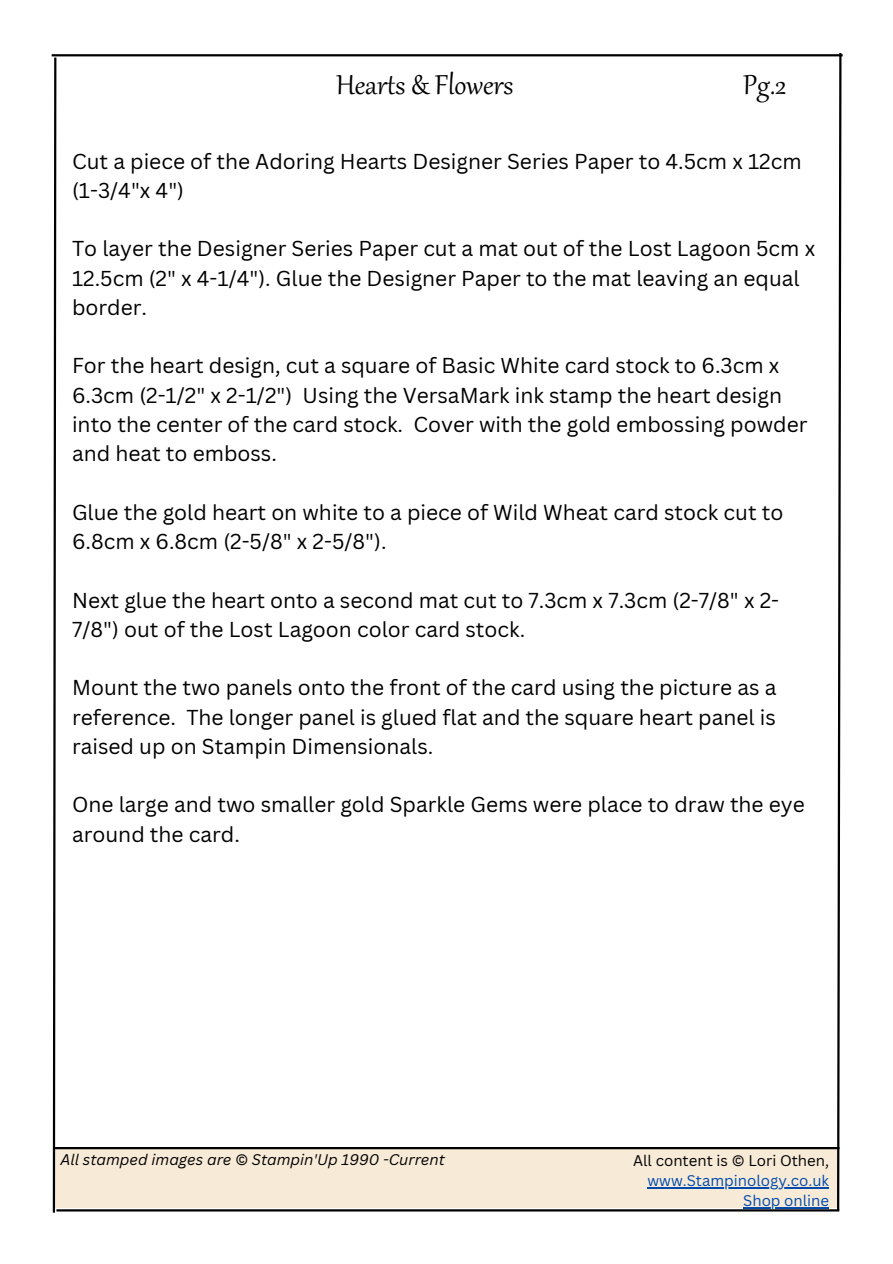
<style>
.page{position:relative;width:893px;height:1264px;background:#fff}
.page>*{position:absolute;margin:0;border:0;box-sizing:border-box;transform-origin:0 0}
.t1{font:33.75px "Gabriola";color:#000}
.t2{font:21px/29.2px "Canva Sans";color:#000}
.t3{font:italic 15px "Canva Sans";color:#000}
.t4{font:15px "Canva Sans";color:#004aad}
.t5{font:15px "Canva Sans";color:#000}
</style>
<div class="page">
<div style="left:55px;top:1149px;width:782px;height:58px;background:#f7ead7"></div>
<svg style="left:52px;top:56px;width:6px;height:1157px"></svg>
<hr style="left:52px;top:54px;width:790px;height:2px;background:#000">
<hr style="left:56px;top:1209px;width:783px;height:2px;background:#000">
<svg style="left:835px;top:53px;width:7px;height:1159px"></svg>
<hr style="left:55px;top:1146px;width:784px;height:3px;background:#000">
<hr style="left:647px;top:1187px;width:182px;height:1px;background:#004aad">
<hr style="left:743px;top:1207px;width:86px;height:1px;background:#004aad">
<h2 class="t1" style="left:336px;top:71px;width:179px">Hearts &amp; Flowers</h2>
<h2 class="t1" style="left:743px;top:71px;width:45px">Pg.2</h2>
<h2 class="t2" style="left:72px;top:146px;width:731px">Cut a piece of the Adoring Hearts Designer Series Paper to 4.5cm x 12cm (1-3/4"x 4")</h2>
<h2 class="t2" style="left:72px;top:233px;width:744px">To layer the Designer Series Paper cut a mat out of the Lost Lagoon 5cm x<br>12.5cm (2" x 4-1/4"). Glue the Designer Paper to the mat leaving an equal border.</h2>
<h2 class="t2" style="left:72px;top:350px;width:737px">For the heart design, cut a square of Basic White card stock to 6.3cm x 6.3cm (2-1/2" x 2-1/2") Using the VersaMark ink stamp the heart design into the center of the card stock. Cover with the gold embossing powder and heat to emboss.</h2>
<p class="t2" style="left:72px;top:497px;width:712px">Glue the gold heart on white to a piece of Wild Wheat card stock cut to<br>6.8cm x 6.8cm (2-5/8" x 2-5/8").</p>
<p class="t2" style="left:72px;top:584px;width:708px">Next glue the heart onto a second mat cut to 7.3cm x 7.3cm (2-7/8" x 2-<br>7/8") out of the Lost Lagoon color card stock.</p>
<p class="t2" style="left:72px;top:672px;width:705px;text-align:justify">Mount the two panels onto the front of the card using the picture as a reference. The longer panel is glued flat and the square heart panel is raised up on Stampin Dimensionals.</p>
<p class="t2" style="left:72px;top:789px;width:734px">One large and two smaller gold Sparkle Gems were place to draw the eye around the card.</p>
<h2 class="t3" style="left:60px;top:1148px;width:386px">All stamped images are © Stampin'Up 1990 -Current</h2>
<h1 class="t5" style="left:633px;top:1149px;width:197px">All content is © Lori Othen,</h1>
<h2 class="t4" style="left:647px;top:1169px;width:183px">www.Stampinology.co.uk</h2>
<h2 class="t4" style="left:743px;top:1190px;width:87px">Shop online</h2>
</div>
